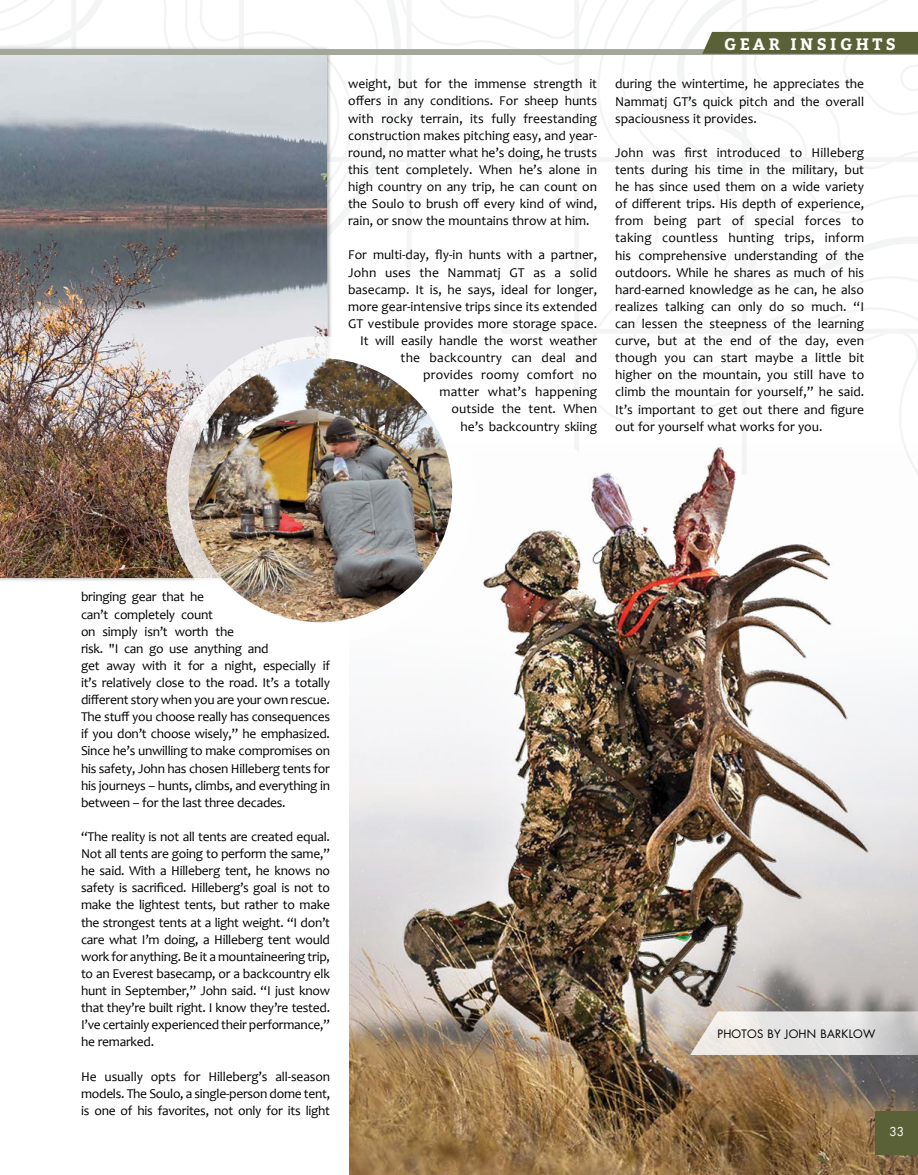
<style>
.page{position:relative;width:918px;height:1175px;background:#fff}
.page>*{position:absolute;margin:0;border:0;box-sizing:border-box;transform-origin:0 0}
.t1{font:700 16.5px "Bitter";letter-spacing:.21em;color:#fff}
.t2{font:13.5px/17.1px "Candara";letter-spacing:-.02em;color:#000;text-align:justify}
.t3{font:13.5px/17.1px "Candara";color:#000;text-align:right}
.t4{font:12px "Futura LT";color:#fff}
.t5{font:11.25px "Futura LT";letter-spacing:.025em;color:#000}
</style>
<div class="page">
<svg style="left:594px;top:334px;width:313px;height:62px"></svg>
<svg style="left:633px;top:334px;width:285px;height:23px"></svg>
<img style="left:350px;top:442px;width:568px;height:732px">
<div style="left:875px;top:1111px;width:43px;height:43px;background:#5a6136"></div>
<img style="left:0;top:334px;width:328px;height:244px">
<div style="left:166px;top:336px;width:308px;height:308px;border:44px solid #fff;border-radius:50%"></div>
<img style="left:188px;top:358px;width:264px;height:264px;border-radius:132px">
<svg style="left:690px;top:1011px;width:228px;height:44px;background:#dfdcda"></svg>
<svg style="left:0;top:0;width:918px;height:334px"></svg>
<p class="t2" style="left:348px;top:75px;width:251px">weight, but for the immense strength it offers in any conditions. For sheep hunts with rocky terrain, its fully freestanding construction makes pitching easy, and year&shy;round, no matter what he’s doing, he trusts this tent completely. When he’s alone in high country on any trip, he can count on the Soulo to brush off every kind of wind, rain, or snow the mountains throw at him.</p>
<p class="t3" style="left:348px;top:246px;width:251px">For multi-day, fly-in hunts with a partner, John uses the Nammatj GT as a solid basecamp. It is, he says, ideal for longer, more gear-intensive trips since its extended GT vestibule provides more storage space.<br>It will easily handle the worst weather the backcountry can deal and provides roomy comfort no<br>matter what’s happening<br>outside the tent. When<br>he’s backcountry skiing</p>
<p class="t1" style="left:724px;top:33px;width:173px">GEAR INSIGHTS</p>
<p class="t2" style="left:615px;top:75px;width:251px">during the wintertime, he appreciates the Nammatj GT’s quick pitch and the overall spaciousness it provides.</p>
<p class="t2" style="left:615px;top:144px;width:251px">John was first introduced to Hilleberg tents during his time in the military, but he has since used them on a wide variety of different trips. His depth of experience, from being part of special forces to taking countless hunting trips, inform his comprehensive understanding of the outdoors. While he shares as much of his hard-earned knowledge as he can, he also realizes talking can only do so much. “I can lessen the steepness of the learning curve, but at the end of the day, even though you can start maybe a little bit higher on the mountain, you still have to climb the mountain for yourself,” he said.<br>It’s important to get out there and figure out for yourself what works for you.</p>
<p class="t2" style="left:81px;top:588px;width:251px;text-align:left">bringing gear that he<br>can’t completely count<br>on simply isn’t worth the<br>risk. "I can go use anything and<br>get away with it for a night, especially if it’s relatively close to the road. It’s a totally different story when you are your own rescue.<br>The stuff you choose really has consequences if you don’t choose wisely,” he emphasized.<br>Since he’s unwilling to make compromises on his safety, John has chosen Hilleberg tents for his journeys – hunts, climbs, and everything in between – for the last three decades.</p>
<p class="t2" style="left:81px;top:828px;width:251px">“The reality is not all tents are created equal.<br>Not all tents are going to perform the same,” he said. With a Hilleberg tent, he knows no safety is sacrificed. Hilleberg’s goal is not to make the lightest tents, but rather to make the strongest tents at a light weight. “I don’t care what I’m doing, a Hilleberg tent would work for anything. Be it a mountaineering trip, to an Everest basecamp, or a backcountry elk hunt in September,” John said. “I just know that they’re built right. I know they’re tested.<br>I’ve certainly experienced their performance,” he remarked.</p>
<p class="t2" style="left:81px;top:1067px;width:251px">He usually opts for Hilleberg’s all-season models. The Soulo, a single-person dome tent, is one of his favorites, not only for its light</p>
<p class="t5" style="left:717px;top:1026px;width:160px">PHOTOS BY JOHN BARKLOW</p>
<p class="t4" style="left:890px;top:1123px;width:16px">33</p>
</div>
